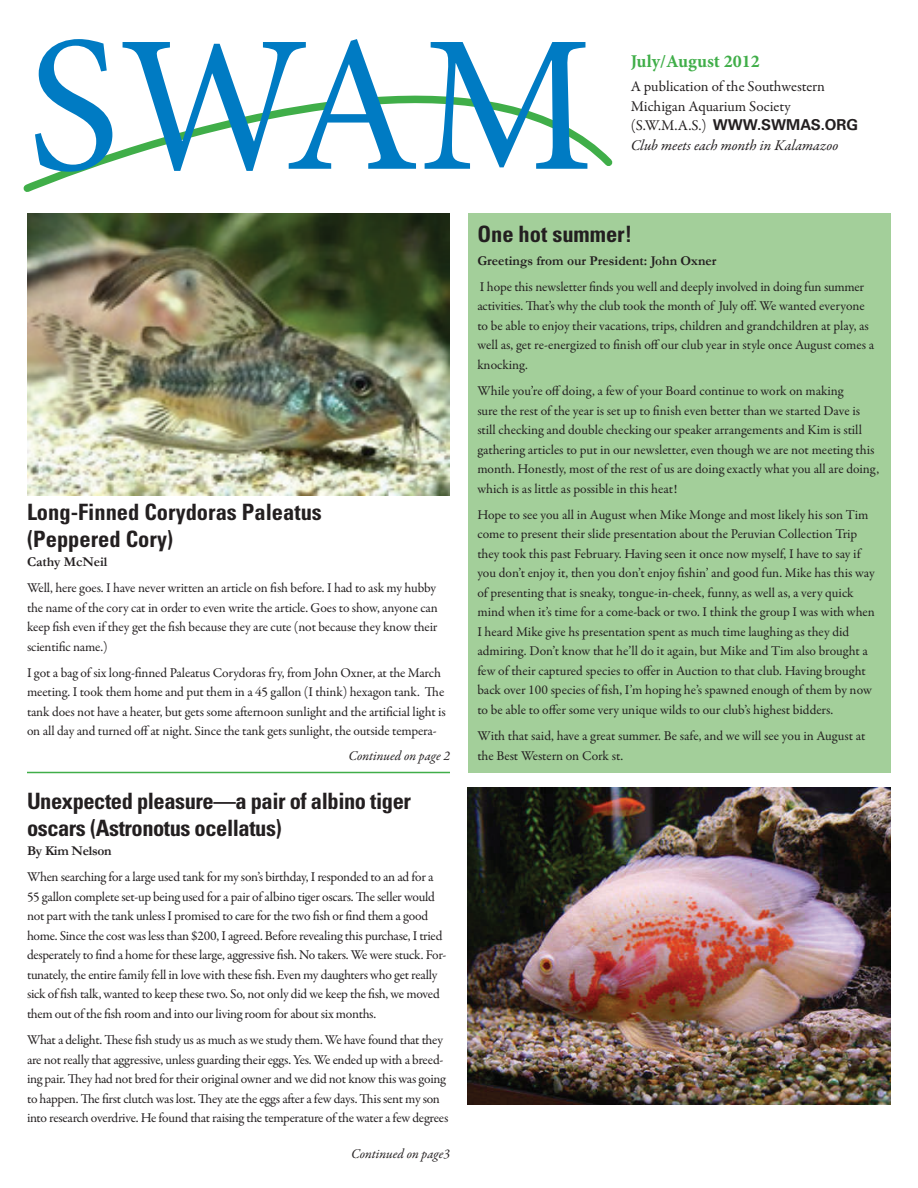
<style>
.page{position:relative;width:918px;height:1188px;background:#fff}
.page>*{position:absolute;margin:0;border:0;box-sizing:border-box;transform-origin:0 0}
.t1{font:700 condensed 22.5px/27px "Univers";letter-spacing:-.02em;color:#231f20}
.t2{font:700 condensed 22.5px/27px "Univers";color:#231f20}
.t3{font:700 18px "Minion Pro";color:#40ae49}
.t4{font:15px/19.5px "Garamond Premr Pro";color:#231f20}
.t5{font:italic 15px "Garamond Premr Pro";letter-spacing:-.005em;color:#231f20}
.t6{font:700 15px "Univers";color:#231f20}
.t7{font:13.5px/19.5px "Garamond Premr Pro";letter-spacing:-.01em;color:#231f20}
.t8{font:700 13.5px "Garamond";color:#231f20}
.t9{font:italic 13.5px "Garamond Premr Pro";letter-spacing:-.005em;color:#231f20}
.t10{font:700 13.5px "Garamond";letter-spacing:-.02em;color:#231f20}
.s1{font-family:"Garamond Premr Pro";font-weight:400}
</style>
<div class="page">
<div style="left:468px;top:213px;width:423px;height:559px;background:#a3cf9a"></div>
<svg style="left:23px;top:172px;width:58px;height:20px"></svg>
<svg style="left:587px;top:139px;width:26px;height:30px"></svg>
<svg style="left:35px;top:39px;width:552px;height:133px"></svg>
<img style="left:27px;top:213px;width:423px;height:283px">
<img style="left:468px;top:788px;width:423px;height:317px">
<hr style="left:27px;top:772px;width:423px;height:1px;background:#40ae49">
<h2 class="t3" style="left:631px;top:49px;width:131px">July/August 2012</h2>
<p class="t4" style="left:631px;top:77px;width:196px">A publication of the Southwestern<br>Michigan Aquarium Society</p>
<p class="t6" style="left:631px;top:116px;width:229px"><span class="s1">(S.W.M.A.S.)</span> WWW.SWMAS.ORG</p>
<p class="t5" style="left:631px;top:135px;width:209px">Club meets each month in Kalamazoo</p>
<h1 class="t2" style="left:27px;top:498px;width:296px">Long-Finned Corydoras Paleatus (Peppered Cory)</h1>
<p class="t8" style="left:27px;top:554px;width:82px">Cathy McNeil</p>
<p class="t7" style="left:27px;top:579px;width:412px">Well, here goes. I have never written an article on fish before. I had to ask my hubby the name of the cory cat in order to even write the article. Goes to show, anyone can keep fish even if they get the fish because they are cute (not because they know their scientific name.)</p>
<p class="t7" style="left:27px;top:663px;width:420px">I got a bag of six long-finned Paleatus Corydoras fry, from John Oxner, at the March meeting. I took them home and put them in a 45 gallon (I think) hexagon tank. The tank does not have a heater, but gets some afternoon sunlight and the artificial light is on all day and turned off at night. Since the tank gets sunlight, the outside tempera-</p>
<p class="t9" style="left:348px;top:747px;width:103px">Continued on page 2</p>
<h1 class="t1" style="left:27px;top:787px;width:386px">Unexpected pleasure—a pair of albino tiger oscars (Astronotus ocellatus)</h1>
<p class="t10" style="left:27px;top:843px;width:86px">By Kim Nelson</p>
<p class="t7" style="left:27px;top:868px;width:421px">When searching for a large used tank for my son’s birthday, I responded to an ad for a 55 gallon complete set-up being used for a pair of albino tiger oscars. The seller would not part with the tank unless I promised to care for the two fish or find them a good home. Since the cost was less than $200, I agreed. Before revealing this purchase, I tried desperately to find a home for these large, aggressive fish. No takers. We were stuck. For&shy;tunately, the entire family fell in love with these fish. Even my daughters who get really sick of fish talk, wanted to keep these two. So, not only did we keep the fish, we moved them out of the fish room and into our living room for about six months.</p>
<p class="t7" style="left:27px;top:1030px;width:423px">What a delight. These fish study us as much as we study them. We have found that they are not really that aggressive, unless guarding their eggs. Yes. We ended up with a breed&shy;ing pair. They had not bred for their original owner and we did not know this was going to happen. The first clutch was lost. They ate the eggs after a few days. This sent my son into research overdrive. He found that raising the temperature of the water a few degrees</p>
<p class="t9" style="left:351px;top:1146px;width:100px">Continued on page3</p>
<h1 class="t2" style="left:477px;top:220px;width:156px">One hot summer!</h1>
<p class="t8" style="left:477px;top:252px;width:241px">Greetings from our President: John Oxner</p>
<p class="t7" style="left:477px;top:277px;width:398px">I hope this newsletter finds you well and deeply involved in doing fun summer activities. That’s why the club took the month of July off. We wanted everyone to be able to enjoy their vacations, trips, children and grandchildren at play, as well as, get re-energized to finish off our club year in style once August comes a knocking.</p>
<p class="t7" style="left:477px;top:381px;width:403px">While you’re off doing, a few of your Board continue to work on making<br>sure the rest of the year is set up to finish even better than we started Dave is still checking and double checking our speaker arrangements and Kim is still gathering articles to put in our newsletter, even though we are not meeting this month. Honestly, most of the rest of us are doing exactly what you all are doing, which is as little as possible in this heat!</p>
<p class="t7" style="left:477px;top:505px;width:399px">Hope to see you all in August when Mike Monge and most likely his son Tim come to present their slide presentation about the Peruvian Collection Trip they took this past February. Having seen it once now myself, I have to say if you don’t enjoy it, then you don’t enjoy fishin’ and good fun. Mike has this way of presenting that is sneaky, tongue-in-cheek, funny, as well as, a very quick mind when it’s time for a come-back or two. I think the group I was with when I heard Mike give hs presentation spent as much time laughing as they did admiring. Don’t know that he’ll do it again, but Mike and Tim also brought a few of their captured species to offer in Auction to that club. Having brought back over 100 species of fish, I’m hoping he’s spawned enough of them by now to be able to offer some very unique wilds to our club’s highest bidders.</p>
<p class="t7" style="left:477px;top:726px;width:390px">With that said, have a great summer. Be safe, and we will see you in August at the Best Western on Cork st.</p>
</div>
